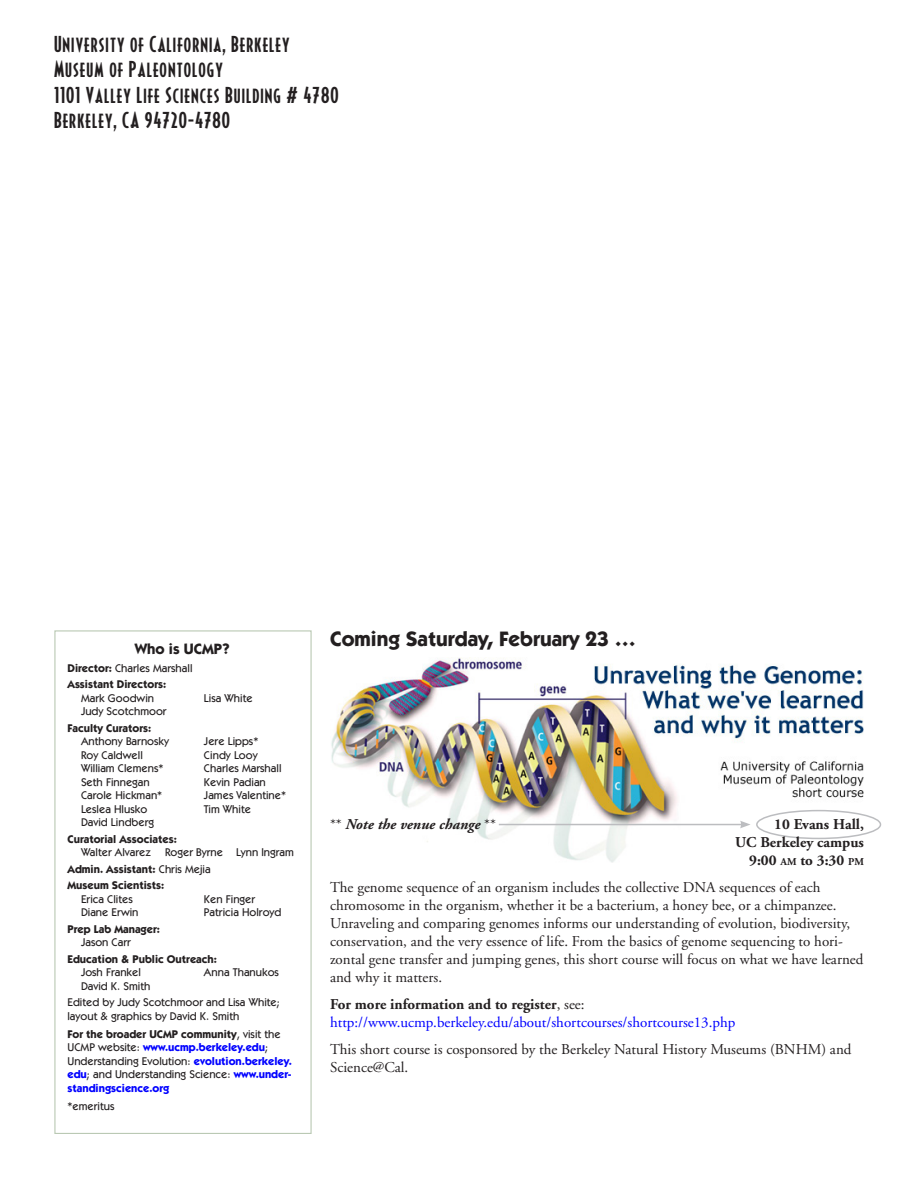
<style>
.page{position:relative;width:918px;height:1188px;background:#fff}
.page>*{position:absolute;margin:0;border:0;box-sizing:border-box;transform-origin:0 0}
.t1{font:21px/25.2px "Decotura ICG";letter-spacing:.05em;color:#231f20}
.t2{font:700 21px "Itc Kabel";color:#231f20}
.t3{font:15px/18px "Adobe Garamond";color:#231f20}
.t4{font:15px/18px "Adobe Garamond";color:#00f}
.t5{font:700 15px/18px "Adobe Garamond";color:#231f20;text-align:right}
.t6{font:italic 700 15px "Adobe Garamond";color:#231f20}
.t7{font:700 15px "Itc Kabel";color:#231f20}
.t8{font:500 11.25px/16.5px "Itc Kabel";color:#231f20}
.t9{font:700 11.25px/13.5px "Itc Kabel";color:#00f}
.t10{font:700 11.25px/16.5px "Itc Kabel";color:#231f20}
.s1{font-weight:500}
.s2{font-weight:700}
.s3{font-weight:500;color:#231f20}
.s4{font-size:10.5px}
.s5{font-weight:700;color:#231f20}
.s6{color:#231f20}
.s7{font-weight:400;font-style:normal}
</style>
<div class="page">
<div style="left:54px;top:630px;width:258px;height:504px;border:1px solid #bac9b4"></div>
<img style="left:331px;top:658px;width:533px;height:205px">
<div style="left:756px;top:810px;width:125px;height:29px;border:2px solid #bcbdc0;border-radius:50%"></div>
<hr style="left:499px;top:824px;width:243px;height:1px;background:#bcbdc0">
<svg style="left:740px;top:821px;width:11px;height:7px"></svg>
<h1 class="t1" style="left:54px;top:31px;width:286px">University of California, Berkeley<br>Museum of Paleontology<br>1101 Valley Life Sciences Building # 4780<br>Berkeley, CA 94720-4780</h1>
<h2 class="t7" style="left:135px;top:639px;width:97px">Who is UCMP?</h2>
<p class="t10" style="left:68px;top:659px;width:127px">Director: <span class="s1">Charles Marshall<br></span>Assistant Directors:</p>
<p class="t8" style="left:81px;top:689px;width:75px">Mark Goodwin</p>
<p class="t8" style="left:204px;top:689px;width:50px">Lisa White</p>
<p class="t8" style="left:81px;top:703px;width:87px">Judy Scotchmoor</p>
<p class="t10" style="left:68px;top:719px;width:85px">Faculty Curators:</p>
<p class="t8" style="left:81px;top:733px;width:90px">Anthony Barnosky</p>
<p class="t8" style="left:204px;top:733px;width:56px">Jere Lipps*</p>
<p class="t8" style="left:81px;top:746px;width:63px">Roy Caldwell</p>
<p class="t8" style="left:204px;top:746px;width:55px">Cindy Looy</p>
<p class="t8" style="left:81px;top:760px;width:84px">William Clemens*</p>
<p class="t8" style="left:204px;top:760px;width:79px">Charles Marshall</p>
<p class="t8" style="left:81px;top:773px;width:70px">Seth Finnegan</p>
<p class="t8" style="left:204px;top:773px;width:63px">Kevin Padian</p>
<p class="t8" style="left:81px;top:787px;width:83px">Carole Hickman*</p>
<p class="t8" style="left:204px;top:787px;width:84px">James Valentine*</p>
<p class="t8" style="left:81px;top:800px;width:68px">Leslea Hlusko</p>
<p class="t8" style="left:204px;top:800px;width:49px">Tim White</p>
<p class="t8" style="left:81px;top:814px;width:75px">David Lindberg</p>
<p class="t10" style="left:68px;top:830px;width:111px">Curatorial Associates:</p>
<p class="t8" style="left:68px;top:844px;width:228px;text-indent:14px">Walter Alvarez Roger Byrne Lynn Ingram<br><span class="s2">Admin. Assistant:</span> Chris Mejia<br><span class="s2">Museum Scientists:</span></p>
<p class="t8" style="left:81px;top:890px;width:53px">Erica Clites</p>
<p class="t8" style="left:204px;top:890px;width:53px">Ken Finger</p>
<p class="t8" style="left:81px;top:904px;width:59px">Diane Erwin</p>
<p class="t8" style="left:204px;top:904px;width:79px">Patricia Holroyd</p>
<p class="t10" style="left:68px;top:920px;width:94px">Prep Lab Manager:</p>
<p class="t8" style="left:81px;top:934px;width:52px">Jason Carr</p>
<p class="t10" style="left:68px;top:950px;width:151px">Education &amp; Public Outreach:</p>
<p class="t8" style="left:81px;top:964px;width:62px">Josh Frankel</p>
<p class="t8" style="left:204px;top:964px;width:77px">Anna Thanukos</p>
<p class="t8" style="left:68px;top:977px;width:214px;text-indent:14px">David K. Smith<br>Edited by Judy Scotchmoor and Lisa White;</p>
<p class="t8" style="left:68px;top:1007px;width:215px;line-height:18px">layout &amp; graphics by David K. Smith<br><span class="s2">For the broader UCMP community</span>, visit the</p>
<p class="t9" style="left:68px;top:1040px;width:226px"><span class="s3">UCMP website:</span> www.ucmp.berkeley.edu<span class="s3">; Understanding Evolution:</span> evolution.berkeley. edu<span class="s3">; and Understanding Science:</span> www.under&shy;standingscience.org</p>
<p class="t8" style="left:68px;top:1097px;width:48px">*emeritus</p>
<h1 class="t2" style="left:330px;top:626px;width:307px">Coming Saturday, February 23 …</h1>
<h2 class="t5" style="left:735px;top:815px;width:130px">10 Evans Hall,<br>UC Berkeley campus<br>9:00 <span class="s4">AM</span> to 3:30 <span class="s4">PM</span></h2>
<p class="t3" style="left:330px;top:878px;width:535px">The genome sequence of an organism includes the collective DNA sequences of each chromosome in the organism, whether it be a bacterium, a honey bee, or a chimpanzee.<br>Unraveling and comparing genomes informs our understanding of evolution, biodiversity, conservation, and the very essence of life. From the basics of genome sequencing to hori&shy;zontal gene transfer and jumping genes, this short course will focus on what we have learned and why it matters.</p>
<h2 class="t4" style="left:330px;top:995px;width:407px"><span class="s5">For more information and to register</span><span class="s6">, see: </span>http://www.ucmp.berkeley.edu/about/shortcourses/shortcourse13.php</h2>
<h2 class="t3" style="left:330px;top:1040px;width:523px">This short course is cosponsored by the Berkeley Natural History Museums (BNHM) and<br>Science@Cal.</h2>
<h2 class="t6" style="left:330px;top:816px;width:168px"><span class="s7">**</span> Note the venue change <span class="s7">**</span></h2>
</div>
